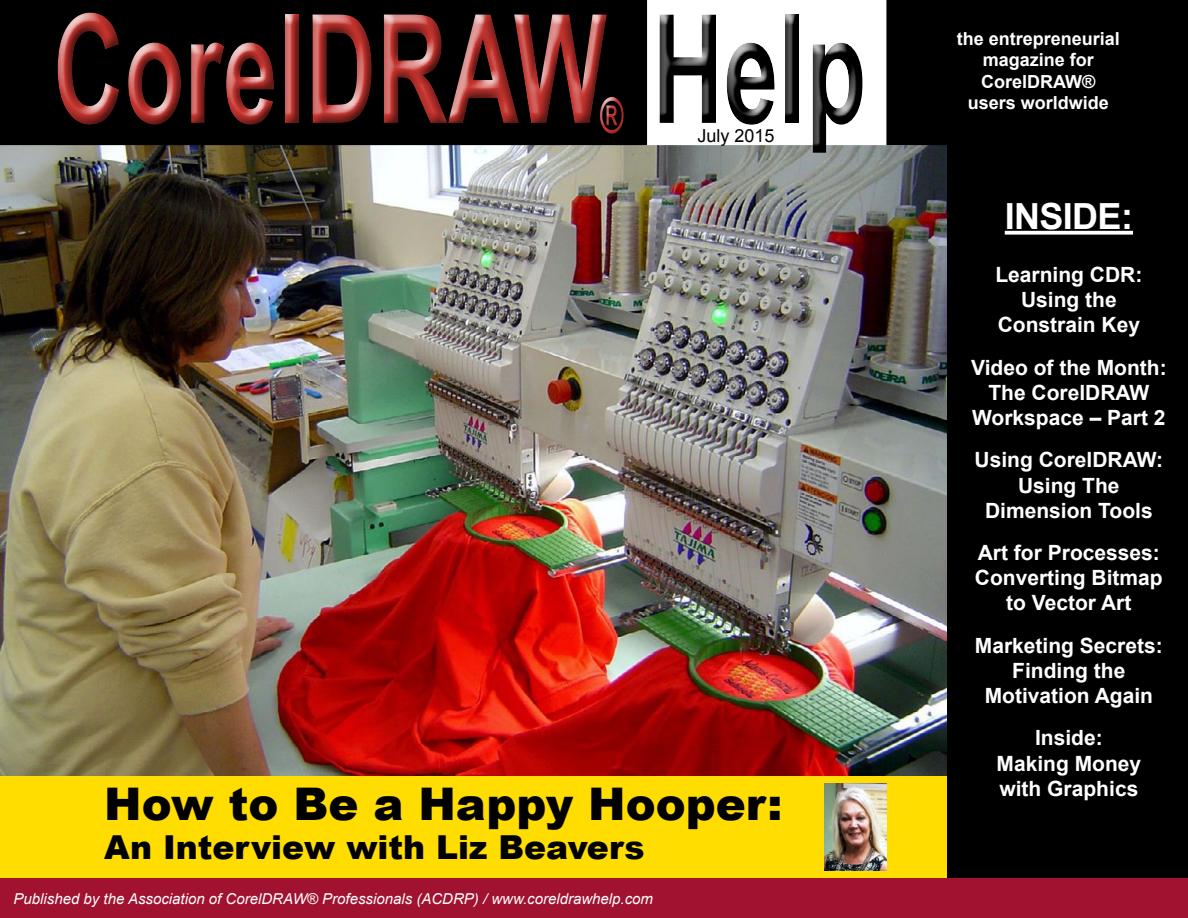
<style>
.page{position:relative;width:1188px;height:918px;background:#fff}
.page>*{position:absolute;margin:0;border:0;box-sizing:border-box;transform-origin:0 0}
.t1{font:700 151.5px "Arial";color:#c3332e;scale:.65 1}
.t2{font:700 49.05px "Arial";color:#c3332e;scale:.65 1}
.t3{font:900 45px "Arial";color:#000}
.t4{font:700 36px "Arial";letter-spacing:-.02em;color:#fff}
.t5{font:900 33px "Arial";color:#000}
.t6{font:700 21px/25.2px "Arial";color:#fff;text-align:center}
.t7{font:700 18px/21.6px "Arial";color:#fff;text-align:center}
.t8{font:18px "Arial";color:#000}
.t9{font:italic 15px "Arial";color:#fff}
.s1{color:#000}
</style>
<div class="page">
<img style="left:0;top:145px;width:947px;height:631px">
<div style="left:0;top:878px;width:1188px;height:40px;background:#a01230"></div>
<div style="left:1px;top:1px;width:645px;height:143px;background:#000"></div>
<div style="left:886px;top:0;width:302px;height:145px;background:#000"></div>
<div style="left:46px;top:1px;width:815px;height:160px;background:#fff;opacity:.75"></div>
<div style="left:58px;top:7px;width:816px;height:157px;background:#000;opacity:.75"></div>
<div style="left:0;top:776px;width:991px;height:102px;background:#fd0"></div>
<img style="left:825px;top:783px;width:61px;height:88px">
<div style="left:947px;top:141px;width:241px;height:737px;background:#000"></div>
<svg style="left:1005px;top:231px;width:128px;height:4px"></svg>
<h1 class="t1" style="left:53px;top:-31px;width:1253px">CorelDRAW <span class="s1">Help</span></h1>
<h2 class="t2" style="left:600px;top:83px;width:38px">®</h2>
<p class="t8" style="left:698px;top:124px;width:79px">July 2015</p>
<h3 class="t3" style="left:104px;top:771px;width:680px">How to Be a Happy Hooper:</h3>
<h3 class="t5" style="left:104px;top:824px;width:542px">An Interview with Liz Beavers</h3>
<p class="t9" style="left:14px;top:889px;width:641px">Published by the Association of CorelDRAW® Professionals (ACDRP) / www.coreldrawhelp.com</p>
<p class="t7" style="left:957px;top:28px;width:165px">the entrepreneurial magazine for<br>CorelDRAW®</p>
<p class="t7" style="left:968px;top:93px;width:143px">users worldwide</p>
<h3 class="t4" style="left:1005px;top:192px;width:130px">INSIDE:</h3>
<p class="t6" style="left:995px;top:263px;width:149px">Learning CDR:<br>Using the<br>Constrain Key</p>
<p class="t6" style="left:971px;top:355px;width:197px">Video of the Month:<br>The CorelDRAW<br>Workspace – Part 2</p>
<p class="t6" style="left:975px;top:448px;width:190px">Using CorelDRAW:<br>Using The<br>Dimension Tools</p>
<p class="t6" style="left:975px;top:541px;width:189px">Art for Processes:<br>Converting Bitmap to Vector Art</p>
<p class="t6" style="left:975px;top:633px;width:189px">Marketing Secrets:<br>Finding the<br>Motivation Again</p>
<p class="t6" style="left:997px;top:726px;width:146px">Inside:<br>Making Money with Graphics</p>
</div>
